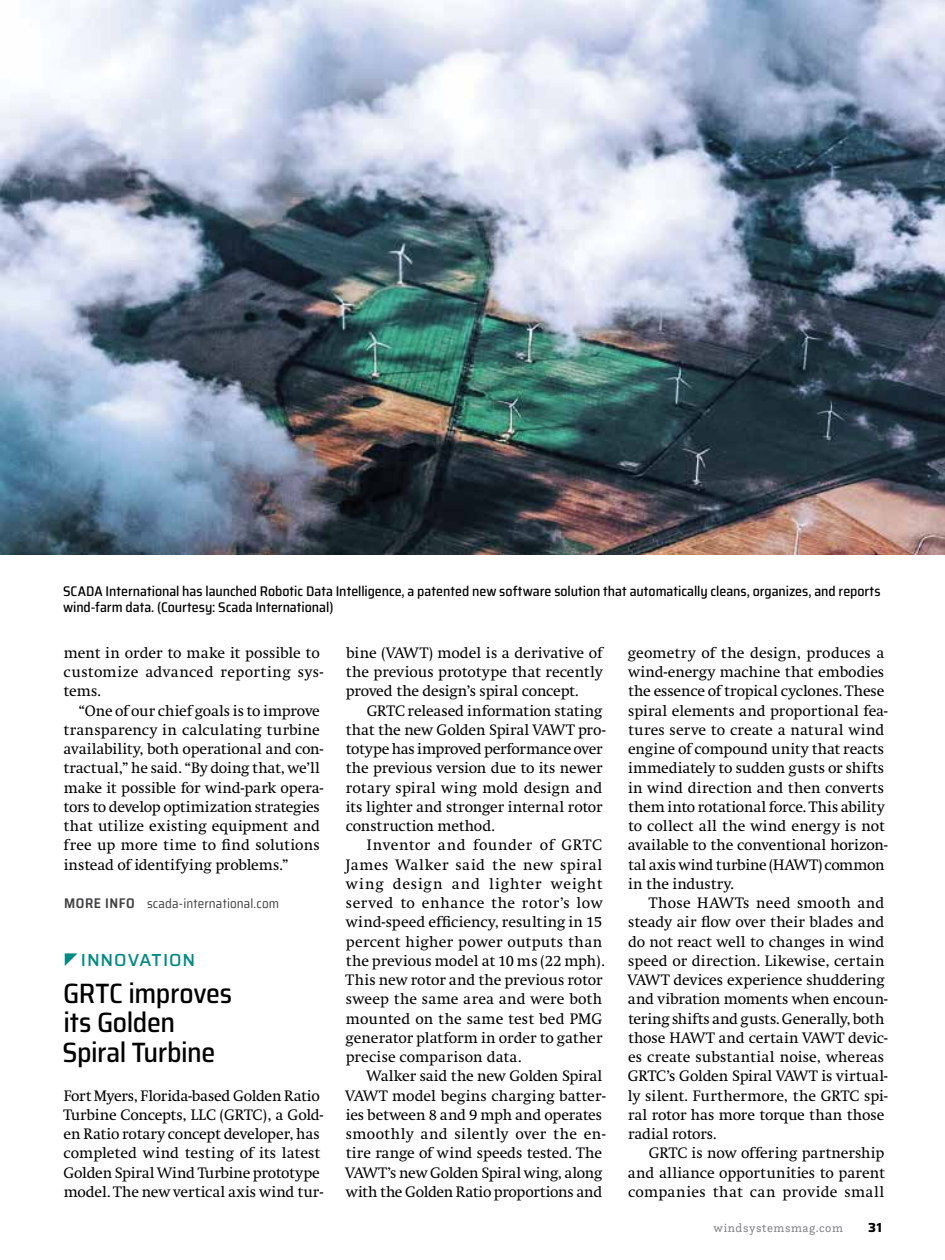
<style>
.page{position:relative;width:945px;height:1260px;background:#fff}
.page>*{position:absolute;margin:0;border:0;box-sizing:border-box;transform-origin:0 0}
.t1{font:500 semi-condensed 28px/29.8px "Saira";letter-spacing:-.015em;color:#000}
.t2{font:500 17.5px "Saira";letter-spacing:.055em;color:#008a83}
.t3{font:15.75px/19.2px "Swift";color:#000}
.t4{font:500 semi-condensed 14px/15.8px "Saira";letter-spacing:-.005em;color:#000}
.t5{font:semi-condensed 13.12px "Saira";letter-spacing:.005em;color:#414042}
.t6{font:700 13.12px "Saira";color:#000}
.t7{font:12.25px "Questa Slab";letter-spacing:.05em;color:#808285}
.s1{font-weight:600;font-size:14px}
</style>
<div class="page">
<img style="left:0;top:0;width:945px;height:554px">
<p class="t4" style="left:63px;top:583px;width:819px">SCADA International has launched Robotic Data Intelligence, a patented new software solution that automatically cleans, organizes, and reports wind-farm data. (Courtesy: Scada International)</p>
<p class="t3" style="left:64px;top:643px;width:261px">ment in order to make it possible to customize advanced reporting sys&shy;tems.</p>
<p class="t3" style="left:64px;top:701px;width:261px;text-indent:15px">“One of our chief goals is to improve transparency in calculating turbine availability, both operational and con&shy;tractual,” he said. “By doing that, we’ll make it possible for wind-park opera&shy;tors to develop optimization strategies that utilize existing equipment and free up more time to find solutions instead of identifying problems.”</p>
<p class="t5" style="left:64px;top:894px;width:217px"><span class="s1">MORE INFO</span> scada-international.com</p>
<p class="t2" style="left:81px;top:947px;width:116px">INNOVATION</p>
<h1 class="t1" style="left:62px;top:978px;width:171px">GRTC improves its Golden<br>Spiral Turbine</h1>
<p class="t3" style="left:63px;top:1086px;width:261px">Fort Myers, Florida-based Golden Ratio Turbine Concepts, LLC (GRTC), a Gold&shy;en Ratio rotary concept developer, has completed wind testing of its latest Golden Spiral Wind Turbine prototype model. The new vertical axis wind tur-</p>
<p class="t3" style="left:346px;top:643px;width:258px;text-align:justify">bine (VAWT) model is a derivative of the previous prototype that recently proved the design’s spiral concept.</p>
<p class="t3" style="left:346px;top:701px;width:261px;text-indent:21px">GRTC released information stating that the new Golden Spiral VAWT pro&shy;totype has improved performance over the previous version due to its newer rotary spiral wing mold design and its lighter and stronger internal rotor construction method.</p>
<p class="t3" style="left:346px;top:836px;width:261px;text-indent:21px">Inventor and founder of GRTC James Walker said the new spiral wing design and lighter weight served to enhance the rotor’s low wind-speed efficiency, resulting in 15 percent higher power outputs than the previous model at 10 ms (22 mph).<br>This new rotor and the previous rotor sweep the same area and were both mounted on the same test bed PMG generator platform in order to gather precise comparison data.</p>
<p class="t3" style="left:346px;top:1067px;width:261px;text-indent:21px">Walker said the new Golden Spiral VAWT model begins charging batter&shy;ies between 8 and 9 mph and operates smoothly and silently over the en&shy;tire range of wind speeds tested. The VAWT’s new Golden Spiral wing, along with the Golden Ratio proportions and</p>
<p class="t3" style="left:628px;top:643px;width:261px">geometry of the design, produces a wind-energy machine that embodies the essence of tropical cyclones. These spiral elements and proportional fea&shy;tures serve to create a natural wind engine of compound unity that reacts immediately to sudden gusts or shifts in wind direction and then converts them into rotational force. This ability to collect all the wind energy is not available to the conventional horizon&shy;tal axis wind turbine (HAWT) common in the industry.</p>
<p class="t3" style="left:628px;top:894px;width:261px;text-indent:21px">Those HAWTs need smooth and steady air flow over their blades and do not react well to changes in wind speed or direction. Likewise, certain VAWT devices experience shuddering and vibration moments when encoun&shy;tering shifts and gusts. Generally, both those HAWT and certain VAWT devic&shy;es create substantial noise, whereas GRTC’s Golden Spiral VAWT is virtual&shy;ly silent. Furthermore, the GRTC spi&shy;ral rotor has more torque than those radial rotors.</p>
<p class="t3" style="left:628px;top:1144px;width:258px;text-align:justify;text-indent:21px">GRTC is now offering partnership and alliance opportunities to parent companies that can provide small</p>
<p class="t7" style="left:713px;top:1220px;width:131px">windsystemsmag.com</p>
<p class="t6" style="left:868px;top:1218px;width:15px">31</p>
</div>
